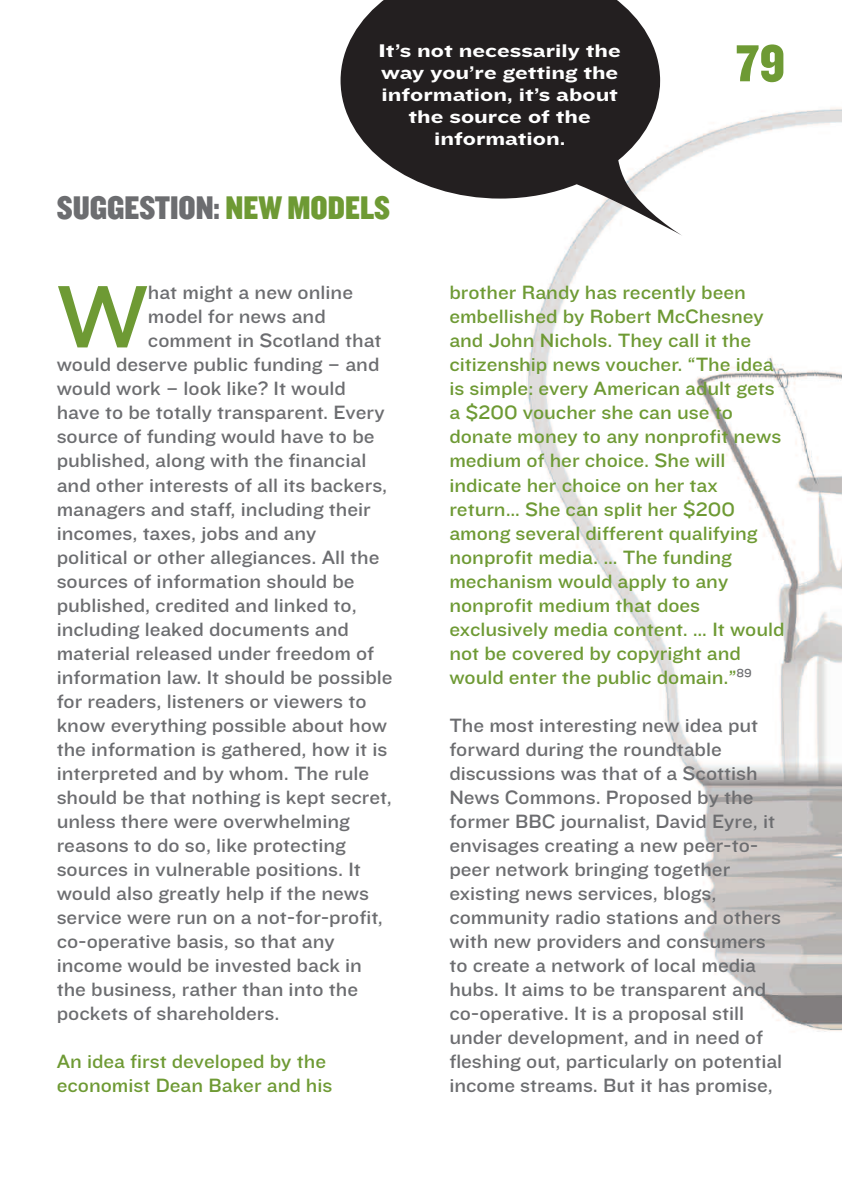
<style>
.page{position:relative;width:842px;height:1191px;background:#fff}
.page>*{position:absolute;margin:0;border:0;box-sizing:border-box;transform-origin:0 0}
.t1{font:92px "Knockout HTF32 Junior Cruiserwt";color:#6e9a34}
.t2{font:54px "Knockout HTF70 Full Welterwt";color:#6e9a34}
.t3{font:34px "Knockout HTF70 Full Welterwt";color:#6c6d70}
.t4{font:20px/24px "Knockout HTF32 Junior Cruiserwt";color:#6c6d70}
.t5{font:20px/24px "Knockout HTF32 Junior Cruiserwt";color:#6e9a34}
.t6{font:19px/22px "Knockout HTF54 Sumo";color:#fff;text-align:center}
.s1{color:#6e9a34}
</style>
<div class="page">
<img style="left:527px;top:107px;width:315px;height:925px">
<svg style="left:341px;top:0;width:342px;height:236px;fill:#231f20"></svg>
<p class="t6" style="left:379px;top:39px;width:244px">It’s not necessarily the way you’re getting the information, it’s about the source of the information.</p>
<h3 class="t3" style="left:57px;top:187px;width:335px">SUGGESTION: <span class="s1">NEW MODELS</span></h3>
<h2 class="t2" style="left:735px;top:31px;width:52px">79</h2>
<h1 class="t1" style="left:57px;top:262px;width:93px">W</h1>
<p class="t4" style="left:148px;top:280px;width:207px">hat might a new online</p>
<p class="t4" style="left:148px;top:304px;width:179px">model for news and</p>
<p class="t4" style="left:148px;top:328px;width:235px">comment in Scotland that</p>
<p class="t4" style="left:57px;top:352px;width:324px">would deserve public funding – and</p>
<p class="t4" style="left:57px;top:376px;width:290px">would work – look like? It would</p>
<p class="t4" style="left:57px;top:400px;width:330px">have to be totally transparent. Every</p>
<p class="t4" style="left:57px;top:424px;width:319px">source of funding would have to be</p>
<p class="t4" style="left:57px;top:448px;width:311px">published, along with the financial</p>
<p class="t4" style="left:57px;top:472px;width:332px">and other interests of all its backers,</p>
<p class="t4" style="left:57px;top:496px;width:316px">managers and staff, including their</p>
<p class="t4" style="left:57px;top:520px;width:261px">incomes, taxes, jobs and any</p>
<p class="t4" style="left:57px;top:544px;width:324px">political or other allegiances. All the</p>
<p class="t4" style="left:57px;top:568px;width:299px">sources of information should be</p>
<p class="t4" style="left:57px;top:592px;width:302px">published, credited and linked to,</p>
<p class="t4" style="left:57px;top:616px;width:294px">including leaked documents and</p>
<p class="t4" style="left:57px;top:640px;width:319px">material released under freedom of</p>
<p class="t4" style="left:57px;top:664px;width:337px">information law. It should be possible</p>
<p class="t4" style="left:57px;top:688px;width:311px">for readers, listeners or viewers to</p>
<p class="t4" style="left:57px;top:712px;width:332px">know everything possible about how</p>
<p class="t4" style="left:57px;top:736px;width:332px">the information is gathered, how it is</p>
<p class="t4" style="left:57px;top:760px;width:314px">interpreted and by whom. The rule</p>
<p class="t4" style="left:57px;top:784px;width:337px">should be that nothing is kept secret,</p>
<p class="t4" style="left:57px;top:808px;width:295px">unless there were overwhelming</p>
<p class="t4" style="left:57px;top:832px;width:291px">reasons to do so, like protecting</p>
<p class="t4" style="left:57px;top:856px;width:306px">sources in vulnerable positions. It</p>
<p class="t4" style="left:57px;top:880px;width:314px">would also greatly help if the news</p>
<p class="t4" style="left:57px;top:904px;width:328px">service were run on a not-for-profit,</p>
<p class="t4" style="left:57px;top:928px;width:280px">co-operative basis, so that any</p>
<p class="t4" style="left:57px;top:952px;width:307px">income would be invested back in</p>
<p class="t4" style="left:57px;top:976px;width:303px">the business, rather than into the</p>
<p class="t4" style="left:57px;top:1000px;width:224px">pockets of shareholders.</p>
<p class="t5" style="left:57px;top:1048px;width:277px">An idea first developed by the economist Dean Baker and his</p>
<p class="t5" style="left:449px;top:280px;width:337px">brother Randy has recently been embellished by Robert McChesney and John Nichols. They call it the citizenship news voucher. “The idea is simple: every American adult gets a $200 voucher she can use to donate money to any nonprofit news medium of her choice. She will indicate her choice on her tax return… She can split her $200 among several different qualifying nonprofit media. … The funding mechanism would apply to any nonprofit medium that does exclusively media content. … It would not be covered by copyright and would enter the public domain.”<sup>89</sup></p>
<p class="t4" style="left:449px;top:712px;width:334px">The most interesting new idea put forward during the roundtable discussions was that of a Scottish News Commons. Proposed by the former BBC journalist, David Eyre, it envisages creating a new peer-to&shy;peer network bringing together existing news services, blogs, community radio stations and others with new providers and consumers to create a network of local media hubs. It aims to be transparent and co-operative. It is a proposal still under development, and in need of fleshing out, particularly on potential income streams. But it has promise,</p>
</div>
